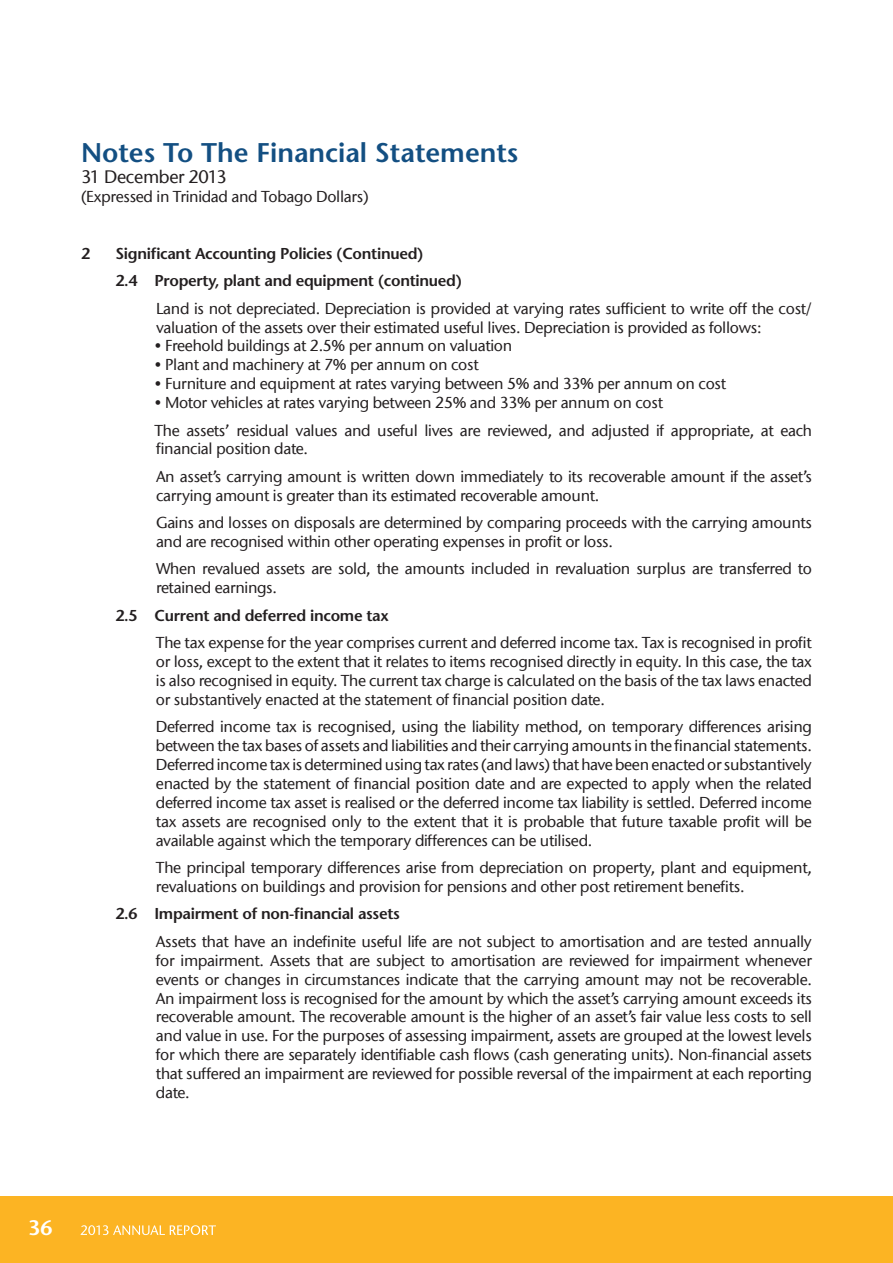
<style>
.page{position:relative;width:893px;height:1263px;background:#fff}
.page>*{position:absolute;margin:0;border:0;box-sizing:border-box;transform-origin:0 0}
.t1{font:600 27px "Stone Sans";color:#134f82}
.t2{font:600 21px "Stone Sans";color:#fff}
.t3{font:500 18px "Stone Sans ITC";letter-spacing:-.02em;color:#231f20}
.t4{font:500 15.75px/18.9px "Stone Sans ITC";letter-spacing:-.02em;color:#231f20}
.t5{font:600 15.75px/27.5px "Stone Sans";letter-spacing:-.02em;color:#231f20}
</style>
<div class="page">
<div style="left:0;top:1196px;width:893px;height:67px;background:#fcb423"></div>
<svg style="left:81px;top:1225px;width:135px;height:10px"></svg>
<h1 class="t1" style="left:81px;top:135px;width:439px">Notes To The Financial Statements</h1>
<p class="t3" style="left:81px;top:166px;width:147px">31 December 2013</p>
<p class="t4" style="left:81px;top:187px;width:289px">(Expressed in Trinidad and Tobago Dollars)</p>
<p class="t5" style="left:81px;top:239px;width:11px">2</p>
<p class="t5" style="left:115px;top:239px;width:348px">Significant Accounting Policies (Continued)<br>2.4 Property, plant and equipment (continued)</p>
<p class="t4" style="left:156px;top:299px;width:657px">Land is not depreciated. Depreciation is provided at varying rates sufficient to write off the cost/ valuation of the assets over their estimated useful lives. Depreciation is provided as follows:</p>
<p class="t4" style="left:154px;top:336px;width:359px">• Freehold buildings at 2.5% per annum on valuation</p>
<p class="t4" style="left:154px;top:355px;width:326px">• Plant and machinery at 7% per annum on cost</p>
<p class="t4" style="left:154px;top:374px;width:573px">• Furniture and equipment at rates varying between 5% and 33% per annum on cost</p>
<p class="t4" style="left:154px;top:389px;width:659px;line-height:27.5px">• Motor vehicles at rates varying between 25% and 33% per annum on cost<br>The assets’ residual values and useful lives are reviewed, and adjusted if appropriate, at each</p>
<p class="t4" style="left:156px;top:435px;width:657px;line-height:27.5px">financial position date.<br>An asset’s carrying amount is written down immediately to its recoverable amount if the asset’s</p>
<p class="t4" style="left:156px;top:481px;width:658px;line-height:27.5px">carrying amount is greater than its estimated recoverable amount.<br>Gains and losses on disposals are determined by comparing proceeds with the carrying amounts</p>
<p class="t4" style="left:156px;top:528px;width:657px;line-height:27.5px">and are recognised within other operating expenses in profit or loss.<br>When revalued assets are sold, the amounts included in revaluation surplus are transferred to</p>
<p class="t4" style="left:156px;top:578px;width:123px">retained earnings.</p>
<p class="t5" style="left:115px;top:601px;width:275px">2.5 Current and deferred income tax</p>
<p class="t4" style="left:156px;top:633px;width:657px;text-align:justify">The tax expense for the year comprises current and deferred income tax. Tax is recognised in profit or loss, except to the extent that it relates to items recognised directly in equity. In this case, the tax is also recognised in equity. The current tax charge is calculated on the basis of the tax laws enacted or substantively enacted at the statement of financial position date.</p>
<p class="t4" style="left:156px;top:717px;width:657px;text-align:justify">Deferred income tax is recognised, using the liability method, on temporary differences arising between the tax bases of assets and liabilities and their carrying amounts in the financial statements.<br>Deferred income tax is determined using tax rates (and laws) that have been enacted or substantively enacted by the statement of financial position date and are expected to apply when the related deferred income tax asset is realised or the deferred income tax liability is settled. Deferred income tax assets are recognised only to the extent that it is probable that future taxable profit will be available against which the temporary differences can be utilised.</p>
<p class="t4" style="left:156px;top:858px;width:657px">The principal temporary differences arise from depreciation on property, plant and equipment, revaluations on buildings and provision for pensions and other post retirement benefits.</p>
<p class="t5" style="left:115px;top:900px;width:286px">2.6 Impairment of non-financial assets</p>
<p class="t4" style="left:156px;top:932px;width:658px;text-align:justify">Assets that have an indefinite useful life are not subject to amortisation and are tested annually for impairment. Assets that are subject to amortisation are reviewed for impairment whenever events or changes in circumstances indicate that the carrying amount may not be recoverable.<br>An impairment loss is recognised for the amount by which the asset’s carrying amount exceeds its recoverable amount. The recoverable amount is the higher of an asset’s fair value less costs to sell and value in use. For the purposes of assessing impairment, assets are grouped at the lowest levels for which there are separately identifiable cash flows (cash generating units). Non-financial assets that suffered an impairment are reviewed for possible reversal of the impairment at each reporting date.</p>
<h2 class="t2" style="left:28px;top:1215px;width:26px">36</h2>
</div>
